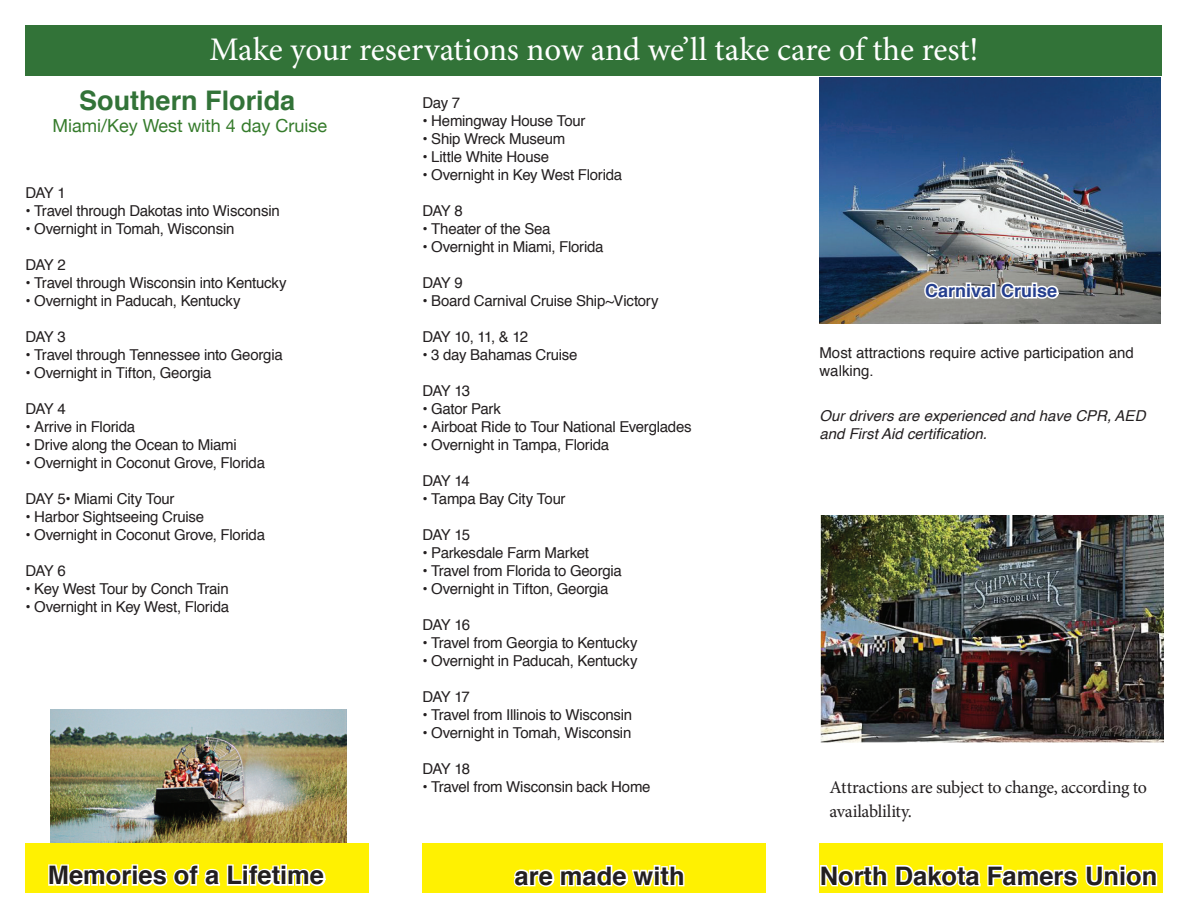
<style>
.page{position:relative;width:1188px;height:918px;background:#fff}
.page>*{position:absolute;margin:0;border:0;box-sizing:border-box;transform-origin:0 0}
.t1{font:33px "Minion Pro";letter-spacing:-.005em;color:#fff}
.t2{font:700 27px "Helvetica";color:#327338}
.t3{font:700 25.5px "Helvetica";color:#231f20}
.t4{font:18px/24px "Minion Pro";letter-spacing:-.02em;color:#231f20}
.t5{font:18px "Helvetica Neue";color:#357b2b}
.t6{font:700 18px "Helvetica";color:#253f8e}
.t7{font:15px/18px "Helvetica";letter-spacing:-.015em;color:#231f20}
.t8{font:italic 15px/18px "Helvetica";color:#231f20}
</style>
<div class="page">
<div style="left:26px;top:26px;width:1136px;height:50px;background:#327338"></div>
<div style="left:26px;top:843px;width:343px;height:49px;background:#fff101"></div>
<svg style="left:48px;top:842px;width:278px;height:45px"></svg>
<div style="left:423px;top:843px;width:343px;height:49px;background:#fff101"></div>
<svg style="left:512px;top:864px;width:174px;height:29px"></svg>
<div style="left:820px;top:843px;width:343px;height:49px;background:#fff101"></div>
<svg style="left:819px;top:861px;width:339px;height:30px"></svg>
<img style="left:51px;top:709px;width:295px;height:134px">
<img style="left:821px;top:515px;width:343px;height:228px">
<img style="left:820px;top:78px;width:340px;height:246px">
<svg style="left:922px;top:280px;width:139px;height:21px"></svg>
<h1 class="t1" style="left:209px;top:27px;width:771px">Make your reservations now and we’ll take care of the rest!</h1>
<h2 class="t2" style="left:79px;top:79px;width:218px">Southern Florida</h2>
<p class="t5" style="left:52px;top:112px;width:276px">Miami/Key West with 4 day Cruise</p>
<p class="t7" style="left:26px;top:185px;width:42px">DAY 1</p>
<p class="t7" style="left:26px;top:203px;width:256px">• Travel through Dakotas into Wisconsin</p>
<p class="t7" style="left:26px;top:221px;width:210px">• Overnight in Tomah, Wisconsin</p>
<p class="t7" style="left:26px;top:257px;width:42px">DAY 2</p>
<p class="t7" style="left:26px;top:275px;width:263px">• Travel through Wisconsin into Kentucky</p>
<p class="t7" style="left:26px;top:293px;width:217px">• Overnight in Paducah, Kentucky</p>
<p class="t7" style="left:26px;top:329px;width:42px">DAY 3</p>
<p class="t7" style="left:26px;top:347px;width:259px">• Travel through Tennessee into Georgia</p>
<p class="t7" style="left:26px;top:365px;width:188px">• Overnight in Tifton, Georgia</p>
<p class="t7" style="left:26px;top:401px;width:42px">DAY 4</p>
<p class="t7" style="left:26px;top:419px;width:111px">• Arrive in Florida</p>
<p class="t7" style="left:26px;top:437px;width:213px">• Drive along the Ocean to Miami</p>
<p class="t7" style="left:26px;top:455px;width:241px">• Overnight in Coconut Grove, Florida</p>
<p class="t7" style="left:26px;top:491px;width:151px">DAY 5• Miami City Tour</p>
<p class="t7" style="left:26px;top:509px;width:180px">• Harbor Sightseeing Cruise</p>
<p class="t7" style="left:26px;top:527px;width:241px">• Overnight in Coconut Grove, Florida</p>
<p class="t7" style="left:26px;top:563px;width:42px">DAY 6</p>
<p class="t7" style="left:26px;top:581px;width:205px">• Key West Tour by Conch Train</p>
<p class="t7" style="left:26px;top:599px;width:205px">• Overnight in Key West, Florida</p>
<p class="t7" style="left:423px;top:94px;width:39px">Day 7</p>
<p class="t7" style="left:423px;top:112px;width:165px">• Hemingway House Tour</p>
<p class="t7" style="left:423px;top:130px;width:144px">• Ship Wreck Museum</p>
<p class="t7" style="left:423px;top:148px;width:128px">• Little White House</p>
<p class="t7" style="left:423px;top:166px;width:201px">• Overnight in Key West Florida</p>
<p class="t7" style="left:423px;top:202px;width:42px">DAY 8</p>
<p class="t7" style="left:423px;top:220px;width:129px">• Theater of the Sea</p>
<p class="t7" style="left:423px;top:238px;width:183px">• Overnight in Miami, Florida</p>
<p class="t7" style="left:423px;top:274px;width:42px">DAY 9</p>
<p class="t7" style="left:423px;top:292px;width:238px">• Board Carnival Cruise Ship~Victory</p>
<p class="t7" style="left:423px;top:328px;width:107px">DAY 10, 11, &amp; 12</p>
<p class="t7" style="left:423px;top:346px;width:157px">• 3 day Bahamas Cruise</p>
<p class="t7" style="left:423px;top:382px;width:49px">DAY 13</p>
<p class="t7" style="left:423px;top:400px;width:80px">• Gator Park</p>
<p class="t7" style="left:423px;top:418px;width:271px">• Airboat Ride to Tour National Everglades</p>
<p class="t7" style="left:423px;top:436px;width:188px">• Overnight in Tampa, Florida</p>
<p class="t7" style="left:423px;top:472px;width:49px">DAY 14</p>
<p class="t7" style="left:423px;top:490px;width:145px">• Tampa Bay City Tour</p>
<p class="t7" style="left:423px;top:526px;width:49px">DAY 15</p>
<p class="t7" style="left:423px;top:544px;width:168px">• Parkesdale Farm Market</p>
<p class="t7" style="left:423px;top:562px;width:201px">• Travel from Florida to Georgia</p>
<p class="t7" style="left:423px;top:580px;width:188px">• Overnight in Tifton, Georgia</p>
<p class="t7" style="left:423px;top:616px;width:49px">DAY 16</p>
<p class="t7" style="left:423px;top:634px;width:217px">• Travel from Georgia to Kentucky</p>
<p class="t7" style="left:423px;top:652px;width:217px">• Overnight in Paducah, Kentucky</p>
<p class="t7" style="left:423px;top:688px;width:49px">DAY 17</p>
<p class="t7" style="left:423px;top:706px;width:211px">• Travel from Illinois to Wisconsin</p>
<p class="t7" style="left:423px;top:724px;width:210px">• Overnight in Tomah, Wisconsin</p>
<p class="t7" style="left:423px;top:760px;width:49px">DAY 18</p>
<p class="t7" style="left:423px;top:778px;width:230px">• Travel from Wisconsin back Home</p>
<p class="t6" style="left:925px;top:276px;width:134px">Carnival Cruise</p>
<p class="t7" style="left:819px;top:344px;width:316px">Most attractions require active participation and walking.</p>
<p class="t8" style="left:819px;top:407px;width:327px">Our drivers are experienced and have CPR, AED and First Aid certification.</p>
<p class="t4" style="left:830px;top:776px;width:319px">Attractions are subject to change, according to availablility.</p>
<h3 class="t3" style="left:48px;top:855px;width:278px">Memories of a Lifetime</h3>
<h3 class="t3" style="left:515px;top:855px;width:172px">are made with</h3>
<h3 class="t3" style="left:820px;top:855px;width:339px">North Dakota Famers Union</h3>
</div>
